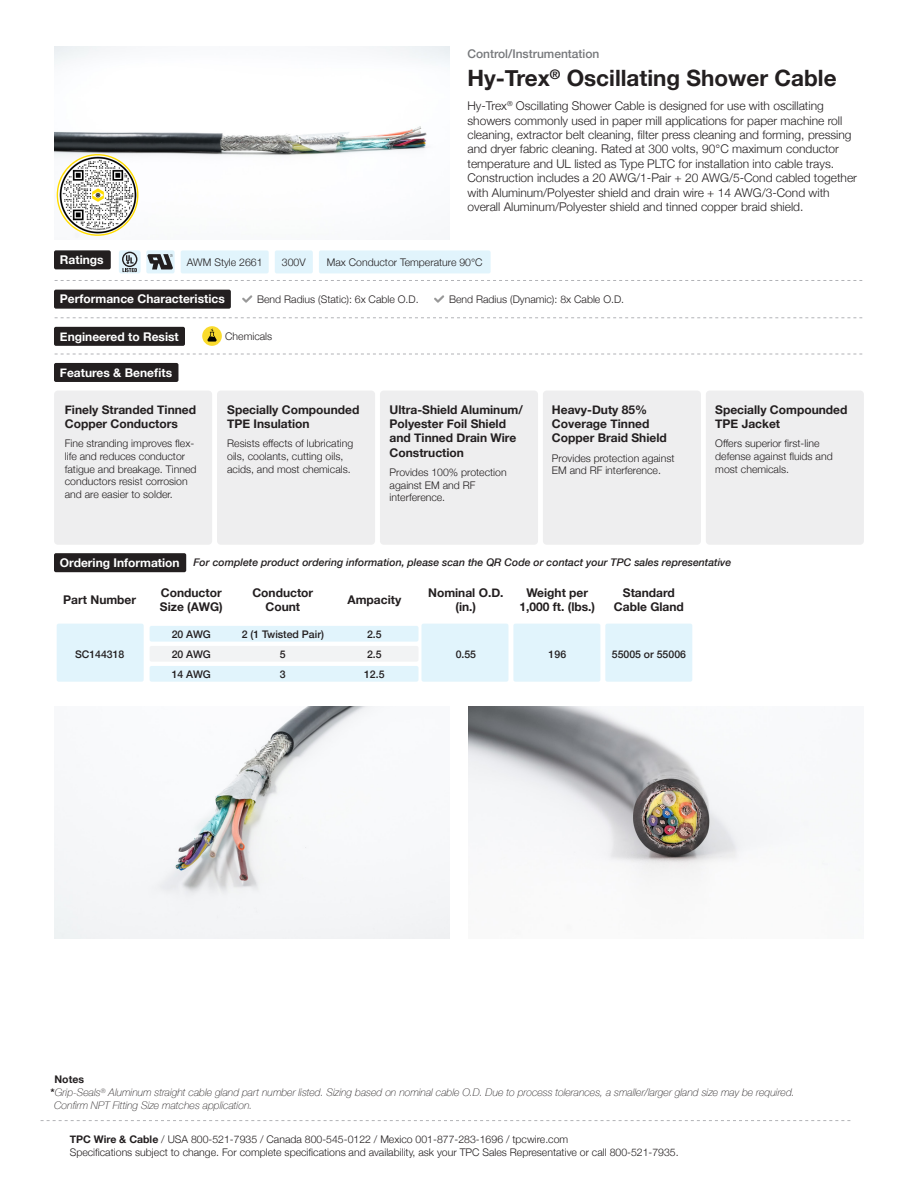
<style>
.page{position:relative;width:918px;height:1188px;background:#fff}
.page>*{position:absolute;margin:0;border:0;box-sizing:border-box;transform-origin:0 0}
.Product_Title{font:700 22.5px "Helvetica Neue";color:#231f20}
.t1{font:300 12px/14.4px "Helvetica Neue";color:#231f20}
.Features_and_Benefits_Headline{font:700 12px/14.4px "Helvetica Neue";color:#231f20}
.Data_Table_Headers{font:700 12px/14.4px "Helvetica Neue";color:#231f20;text-align:center}
.Product_Page_Section_Headers{font:700 12px "Helvetica Neue";color:#fff}
.Product_Category{font:500 12px "Helvetica Neue";color:#76787b}
.Features_and_Benefits_Paragraph{font:300 10.5px/12.6px "Helvetica Neue";color:#231f20}
.Footer_Paragraph{font:300 10.5px "Helvetica Neue";color:#231f20}
.Notes_Paragraph{font:italic 100 10.5px/12.6px "Helvetica Neue";color:#231f20}
._7pt_Italics_Informational_Paragraph{font:italic 500 10.5px "Helvetica Neue";color:#231f20}
.Performance_and_Applications{font:300 10.5px "Helvetica Neue";color:#231f20}
.Data_Table_Paragraph{font:500 10.5px "Helvetica Neue";color:#231f20}
.Ratings{font:300 10.5px "Helvetica Neue";color:#231f20}
.Small_Headline{font:700 10.5px "Helvetica Neue";color:#231f20}
.s1{font-weight:700;font-style:normal}
.s2{font-weight:700}
</style>
<div class="page">
<img style="left:54px;top:46px;width:395px;height:192px">
<svg style="left:57px;top:154px;width:81px;height:82px"></svg>
<img style="left:58px;top:155px;width:79px;height:79px;border-radius:39px">
<svg style="left:55px;top:280px;width:807px;height:1px"></svg>
<svg style="left:55px;top:317px;width:807px;height:1px"></svg>
<div style="left:181px;top:250px;width:88px;height:23px;background:#e1f4fc;border-radius:2px"></div>
<div style="left:275px;top:250px;width:38px;height:23px;background:#e1f4fc;border-radius:2px"></div>
<div style="left:319px;top:250px;width:172px;height:23px;background:#e1f4fc;border-radius:2px"></div>
<svg style="left:242px;top:295px;width:10px;height:8px"></svg>
<svg style="left:434px;top:295px;width:10px;height:8px"></svg>
<div style="left:54px;top:250px;width:57px;height:19px;background:#231f20;border-radius:2px"></div>
<div style="left:54px;top:290px;width:177px;height:19px;background:#231f20;border-radius:2px"></div>
<div style="left:54px;top:363px;width:124px;height:19px;background:#231f20;border-radius:2px"></div>
<div style="left:150px;top:626px;width:269px;height:16px;background:#e1f4fc;border-radius:2px"></div>
<div style="left:150px;top:666px;width:269px;height:16px;background:#e1f4fc;border-radius:2px"></div>
<div style="left:150px;top:646px;width:269px;height:16px;background:#f2f3f4;border-radius:2px"></div>
<div style="left:54px;top:553px;width:132px;height:19px;background:#231f20;border-radius:2px"></div>
<svg style="left:55px;top:354px;width:807px;height:1px"></svg>
<div style="left:54px;top:327px;width:131px;height:19px;background:#231f20;border-radius:2px"></div>
<div style="left:57px;top:624px;width:87px;height:58px;background:#e1f4fc;border-radius:2px"></div>
<div style="left:422px;top:624px;width:86px;height:58px;background:#e1f4fc;border-radius:2px"></div>
<div style="left:605px;top:624px;width:87px;height:58px;background:#e1f4fc;border-radius:2px"></div>
<div style="left:513px;top:624px;width:87px;height:58px;background:#e1f4fc;border-radius:2px"></div>
<svg style="left:41px;top:1120px;width:810px;height:1px"></svg>
<div style="left:54px;top:391px;width:158px;height:154px;background:#eeeeef;border-radius:4px"></div>
<div style="left:217px;top:391px;width:158px;height:154px;background:#eeeeef;border-radius:4px"></div>
<div style="left:380px;top:391px;width:158px;height:154px;background:#eeeeef;border-radius:4px"></div>
<div style="left:543px;top:391px;width:158px;height:154px;background:#eeeeef;border-radius:4px"></div>
<div style="left:706px;top:391px;width:158px;height:154px;background:#eeeeef;border-radius:4px"></div>
<div style="left:119px;top:250px;width:22px;height:23px;background:#e1f4fc;border-radius:2px"></div>
<svg style="left:122px;top:252px;width:15px;height:20px"></svg>
<img style="left:54px;top:706px;width:395px;height:232px">
<img style="left:469px;top:706px;width:391px;height:172px">
<div style="left:202px;top:326px;width:20px;height:20px;background:#fadb2d;border-radius:50%"></div>
<svg style="left:207px;top:329px;width:10px;height:13px"></svg>
<div style="left:146px;top:250px;width:29px;height:23px;background:#e1f4fc;border-radius:2px"></div>
<svg style="left:147px;top:254px;width:26px;height:16px"></svg>
<p class="Product_Category" style="left:467px;top:44px;width:134px">Control/Instrumentation</p>
<p class="Product_Title" style="left:467px;top:60px;width:371px">Hy-Trex<sup>®</sup> Oscillating Shower Cable</p>
<p class="t1" style="left:467px;top:98px;width:391px">Hy-Trex<sup>®</sup> Oscillating Shower Cable is designed for use with oscillating showers commonly used in paper mill applications for paper machine roll cleaning, extractor belt cleaning, filter press cleaning and forming, pressing and dryer fabric cleaning. Rated at 300 volts, 90°C maximum conductor temperature and UL listed as Type PLTC for installation into cable trays.<br>Construction includes a 20 AWG/1-Pair + 20 AWG/5-Cond cabled together with Aluminum/Polyester shield and drain wire + 14 AWG/3-Cond with overall Aluminum/Polyester shield and tinned copper braid shield.</p>
<p class="Product_Page_Section_Headers" style="left:60px;top:251px;width:45px">Ratings</p>
<p class="Ratings" style="left:187px;top:254px;width:77px">AWM Style 2661</p>
<p class="Ratings" style="left:282px;top:254px;width:25px">300V</p>
<p class="Ratings" style="left:327px;top:254px;width:157px">Max Conductor Temperature 90°C</p>
<p class="Product_Page_Section_Headers" style="left:60px;top:290px;width:166px">Performance Characteristics</p>
<p class="Performance_and_Applications" style="left:257px;top:290px;width:163px">Bend Radius (Static): 6x Cable O.D.</p>
<p class="Performance_and_Applications" style="left:449px;top:290px;width:177px">Bend Radius (Dynamic): 8x Cable O.D.</p>
<p class="Product_Page_Section_Headers" style="left:60px;top:327px;width:120px">Engineered to Resist</p>
<p class="Product_Page_Section_Headers" style="left:60px;top:363px;width:114px">Features &amp; Benefits</p>
<p class="Features_and_Benefits_Headline" style="left:65px;top:403px;width:133px">Finely Stranded Tinned<br>Copper Conductors</p>
<p class="Features_and_Benefits_Paragraph" style="left:65px;top:437px;width:133px">Fine stranding improves flex&shy;life and reduces conductor fatigue and breakage. Tinned conductors resist corrosion and are easier to solder.</p>
<p class="Performance_and_Applications" style="left:225px;top:328px;width:49px">Chemicals</p>
<p class="Features_and_Benefits_Headline" style="left:227px;top:403px;width:134px">Specially Compounded<br>TPE Insulation</p>
<p class="Features_and_Benefits_Paragraph" style="left:227px;top:437px;width:128px">Resists effects of lubricating oils, coolants, cutting oils, acids, and most chemicals.</p>
<p class="Features_and_Benefits_Headline" style="left:390px;top:403px;width:135px">Ultra-Shield Aluminum/<br>Polyester Foil Shield and Tinned Drain Wire<br>Construction</p>
<p class="Features_and_Benefits_Paragraph" style="left:390px;top:465px;width:119px">Provides 100% protection against EM and RF interference.</p>
<p class="Features_and_Benefits_Headline" style="left:552px;top:403px;width:116px">Heavy-Duty 85%<br>Coverage Tinned<br>Copper Braid Shield</p>
<p class="Features_and_Benefits_Paragraph" style="left:552px;top:451px;width:124px">Provides protection against<br>EM and RF interference.</p>
<p class="Features_and_Benefits_Headline" style="left:715px;top:403px;width:134px">Specially Compounded<br>TPE Jacket</p>
<p class="Features_and_Benefits_Paragraph" style="left:715px;top:437px;width:119px">Offers superior first-line defense against fluids and most chemicals.</p>
<p class="Product_Page_Section_Headers" style="left:60px;top:553px;width:121px">Ordering Information</p>
<p class="_7pt_Italics_Informational_Paragraph" style="left:193px;top:554px;width:539px">For complete product ordering information, please scan the QR Code or contact your TPC sales representative</p>
<p class="Data_Table_Headers" style="left:63px;top:593px;width:74px">Part Number</p>
<p class="Data_Table_Headers" style="left:160px;top:586px;width:64px;text-align:left">Conductor<br>Size (AWG)</p>
<p class="Data_Table_Headers" style="left:252px;top:586px;width:62px">Conductor<br>Count</p>
<p class="Data_Table_Headers" style="left:347px;top:593px;width:55px">Ampacity</p>
<p class="Data_Table_Headers" style="left:428px;top:586px;width:77px">Nominal O.D. (in.)</p>
<p class="Data_Table_Headers" style="left:520px;top:586px;width:77px">Weight per<br>1,000 ft. (lbs.)</p>
<p class="Data_Table_Headers" style="left:614px;top:586px;width:71px">Standard<br>Cable Gland</p>
<p class="Data_Table_Paragraph" style="left:75px;top:646px;width:51px">SC144318</p>
<p class="Data_Table_Paragraph" style="left:172px;top:625px;width:41px">20 AWG</p>
<p class="Data_Table_Paragraph" style="left:242px;top:625px;width:84px">2 (1 Twisted Pair)</p>
<p class="Data_Table_Paragraph" style="left:367px;top:625px;width:16px">2.5</p>
<p class="Data_Table_Paragraph" style="left:172px;top:646px;width:41px">20 AWG</p>
<p class="Data_Table_Paragraph" style="left:280px;top:646px;width:7px">5</p>
<p class="Data_Table_Paragraph" style="left:367px;top:646px;width:16px">2.5</p>
<p class="Data_Table_Paragraph" style="left:456px;top:646px;width:22px">0.55</p>
<p class="Data_Table_Paragraph" style="left:549px;top:646px;width:19px">196</p>
<p class="Data_Table_Paragraph" style="left:612px;top:646px;width:76px">55005 or 55006</p>
<p class="Data_Table_Paragraph" style="left:172px;top:666px;width:41px">14 AWG</p>
<p class="Data_Table_Paragraph" style="left:280px;top:666px;width:7px">3</p>
<p class="Data_Table_Paragraph" style="left:364px;top:666px;width:22px">12.5</p>
<p class="Small_Headline" style="left:55px;top:1071px;width:31px">Notes</p>
<p class="Notes_Paragraph" style="left:54px;top:1086px;width:742px;text-indent:-4px"><span class="s1">*</span>Grip-Seals<sup>®</sup> Aluminum straight cable gland part number listed. Sizing based on nominal cable O.D. Due to process tolerances, a smaller/larger gland size may be required.<br>Confirm NPT Fitting Size matches application.</p>
<p class="Footer_Paragraph" style="left:70px;top:1131px;width:500px"><span class="s2">TPC Wire &amp; Cable</span> / USA 800-521-7935 / Canada 800-545-0122 / Mexico 001-877-283-1696 / tpcwire.com</p>
<p class="Footer_Paragraph" style="left:70px;top:1144px;width:611px">Specifications subject to change. For complete specifications and availability, ask your TPC Sales Representative or call 800-521-7935.</p>
</div>
